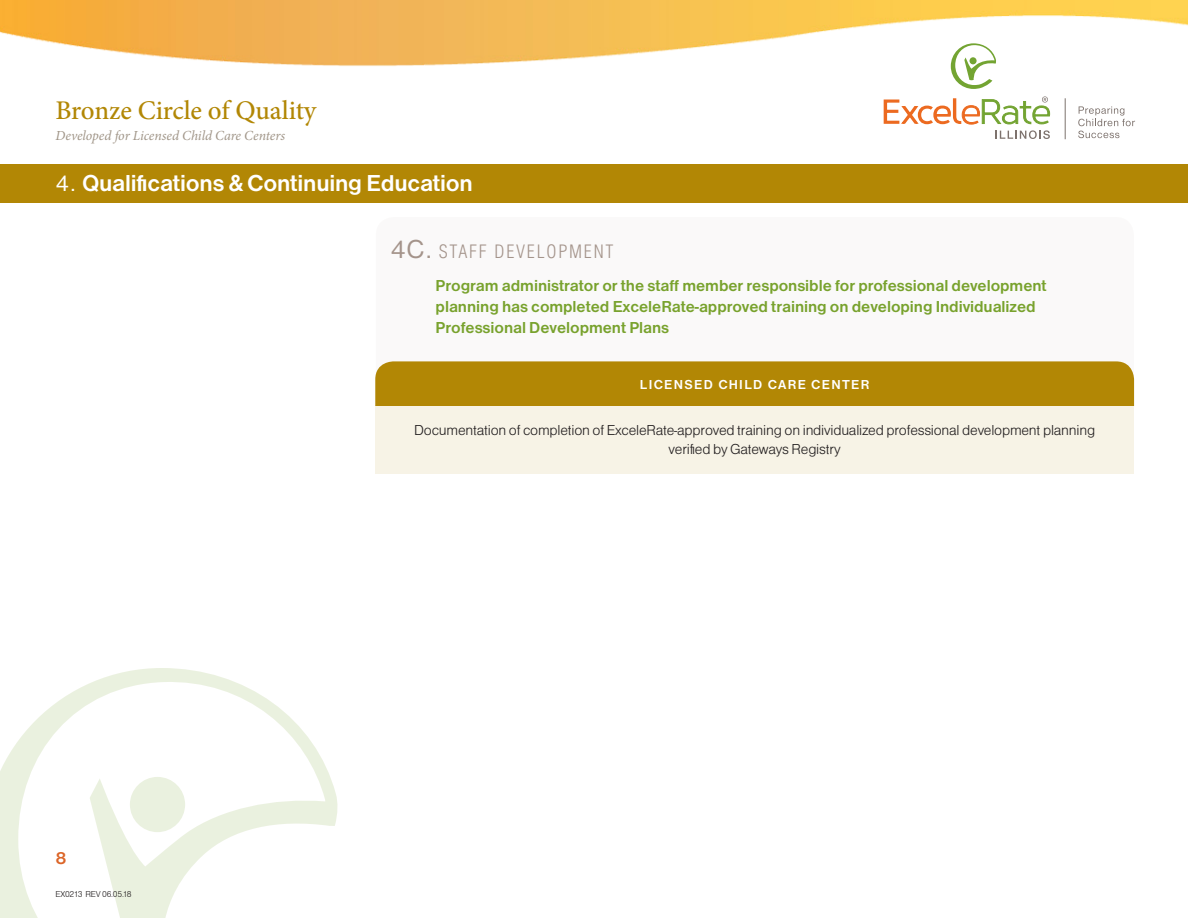
<style>
.page{position:relative;width:1188px;height:918px;background:#fff}
.page>*{position:absolute;margin:0;border:0;box-sizing:border-box;transform-origin:0 0}
.t1{font:500 27px "Minion Pro";letter-spacing:-.005em;color:#b28705}
.t2{font:24px "Helvetica Mdm";letter-spacing:-.01em;color:#fff}
.t3{font:300 condensed 18px "Helvetica";letter-spacing:.1em;color:#a4948b}
.t4{font:18px "Helvetica Mdm";color:#dc6528}
.t5{font:16.5px/21px "Helvetica Mdm";letter-spacing:-.005em;color:#78a22d}
.t6{font:15px/19.5px "Helvetica Lgt";letter-spacing:-.015em;color:#231f20;text-align:center}
.t7{font:italic 13.8px "Minion Pro";letter-spacing:-.005em;color:#a19689}
.t8{font:13.5px "Helvetica Mdm";letter-spacing:.1em;color:#fff}
.t9{font:8.85px "Helvetica Lgt";letter-spacing:-.025em;color:#231f20}
.s1{font-family:"Helvetica Rmn"}
.s2{font-family:"Helvetica Rmn";font-weight:400;font-stretch:normal;font-size:27px}
</style>
<div class="page">
<svg style="left:0;top:668px;width:338px;height:250px"></svg>
<svg style="left:1078px;top:106px;width:57px;height:32px"></svg>
<hr style="left:1065px;top:98px;width:1px;height:41px;background:#7d726d">
<svg style="left:952px;top:75px;width:41px;height:14px"></svg>
<svg style="left:884px;top:96px;width:166px;height:43px"></svg>
<div style="left:0;top:164px;width:1188px;height:39px;background:#b28705"></div>
<img style="left:0;top:0;width:1188px;height:75px">
<div style="left:376px;top:405px;width:758px;height:69px;background:#f7f3e6"></div>
<div style="left:375px;top:361px;width:759px;height:44px;background:#b28705"></div>
<h1 class="t1" style="left:56px;top:93px;width:262px">Bronze Circle of Quality</h1>
<p class="t7" style="left:56px;top:127px;width:231px">Developed for Licensed Child Care Centers</p>
<p class="t2" style="left:56px;top:167px;width:419px"><span class="s1">4.</span> Qualifications &amp; Continuing Education</p>
<p class="t3" style="left:391px;top:240px;width:225px"><span class="s2">4C.</span> STAFF DEVELOPMENT</p>
<p class="t5" style="left:436px;top:276px;width:613px">Program administrator or the staff member responsible for professional development planning has completed ExceleRate-approved training on developing Individualized<br>Professional Development Plans</p>
<p class="t8" style="left:640px;top:375px;width:231px">LICENSED CHILD CARE CENTER</p>
<p class="t4" style="left:56px;top:846px;width:13px">8</p>
<p class="t9" style="left:56px;top:888px;width:78px">EX0213 REV 06.05.18</p>
<p class="t6" style="left:414px;top:421px;width:683px">Documentation of completion of ExceleRate-approved training on individualized professional development planning verified by Gateways Registry</p>
</div>
